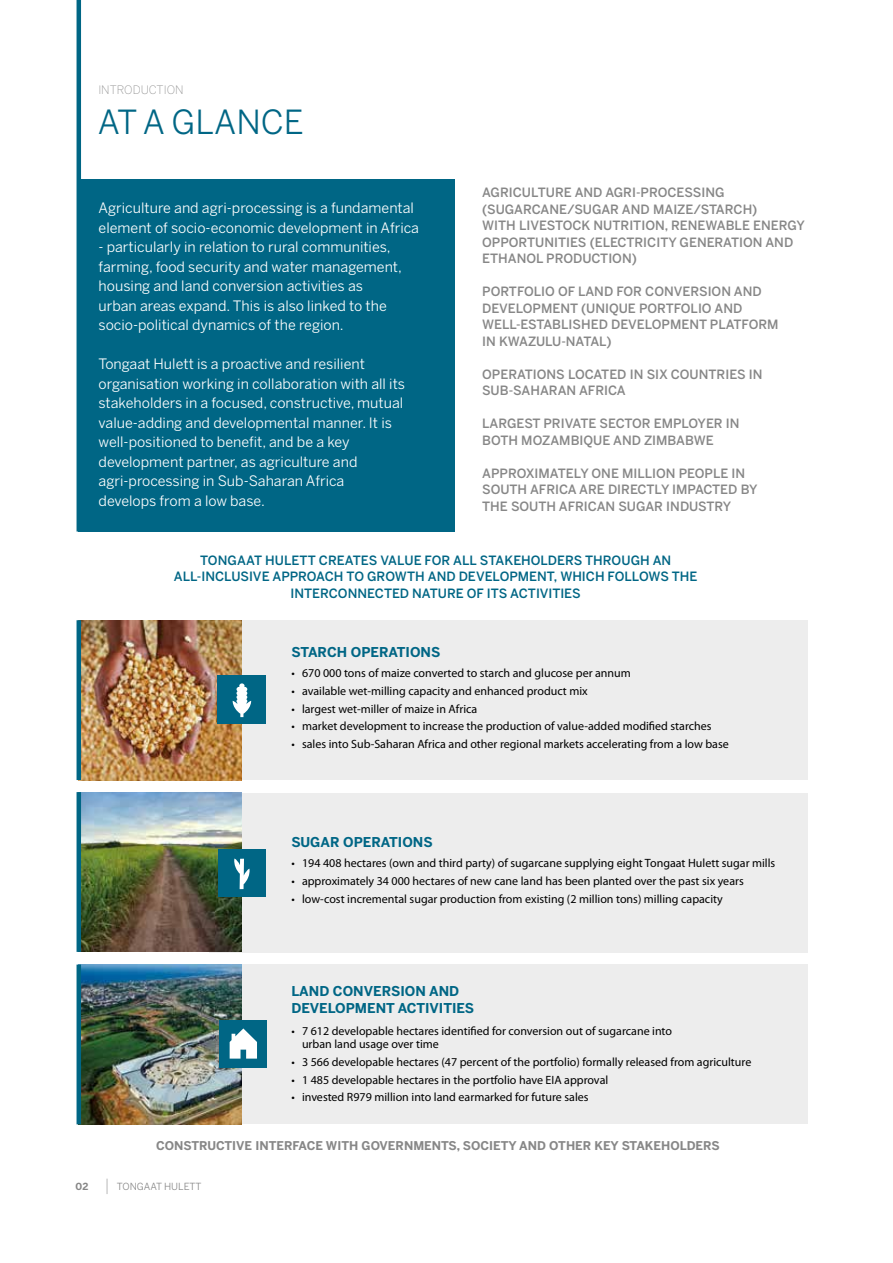
<style>
.page{position:relative;width:893px;height:1263px;background:#fff}
.page>*{position:absolute;margin:0;border:0;box-sizing:border-box;transform-origin:0 0}
.t1{font:33px "Benton Sans";color:#006685}
.t2{font:14.25px/19.5px "Benton Sans";color:#fff}
.t3{font:700 13.5px/16.5px "Benton Sans";color:#006685}
.t4{font:500 12.75px/16.5px "Benton Sans";color:#878787}
.t5{font:500 12.75px/16.5px "Benton Sans";color:#006685;text-align:center}
.t6{font:12px/13.5px "Myriad Pro";color:#000}
.t7{font:700 12px "Benton Sans";color:#878787}
.t8{font:200 11.55px "Benton Sans";color:#878787}
.t9{font:9.75px "Benton Sans";color:#878787}
.t10{font:700 9.75px "Benton Sans";color:#878787}
</style>
<div class="page">
<svg style="left:106px;top:1179px;width:2px;height:15px"></svg>
<div style="left:210px;top:620px;width:598px;height:160px;background:#ededed"></div>
<div style="left:210px;top:792px;width:598px;height:160px;background:#ededed"></div>
<div style="left:210px;top:964px;width:598px;height:160px;background:#ededed"></div>
<img style="left:81px;top:964px;width:160px;height:160px">
<img style="left:81px;top:620px;width:160px;height:160px">
<img style="left:81px;top:792px;width:160px;height:160px">
<div style="left:79px;top:180px;width:376px;height:351px;background:#006685"></div>
<hr style="left:77px;top:0;width:4px;height:531px;background:#006685">
<hr style="left:77px;top:620px;width:4px;height:160px;background:#006685">
<hr style="left:77px;top:792px;width:4px;height:160px;background:#006685">
<hr style="left:77px;top:964px;width:4px;height:160px;background:#006685">
<div style="left:219px;top:1020px;width:48px;height:48px;background:#006685"></div>
<svg style="left:230px;top:1028px;width:27px;height:30px"></svg>
<div style="left:218px;top:676px;width:48px;height:48px;background:#006685"></div>
<svg style="left:232px;top:683px;width:19px;height:34px"></svg>
<div style="left:218px;top:849px;width:48px;height:47px;background:#006685"></div>
<svg style="left:234px;top:858px;width:16px;height:31px"></svg>
<p class="t8" style="left:98px;top:83px;width:87px">INTRODUCTION</p>
<h1 class="t1" style="left:98px;top:103px;width:207px">AT A GLANCE</h1>
<p class="t2" style="left:99px;top:198px;width:322px">Agriculture and agri-processing is a fundamental element of socio-economic development in Africa</p>
<p class="t2" style="left:99px;top:237px;width:305px">- particularly in relation to rural communities, farming, food security and water management, housing and land conversion activities as urban areas expand. This is also linked to the socio-political dynamics of the region.</p>
<p class="t2" style="left:99px;top:354px;width:308px">Tongaat Hulett is a proactive and resilient organisation working in collaboration with all its stakeholders in a focused, constructive, mutual value-adding and developmental manner. It is well-positioned to benefit, and be a key development partner, as agriculture and agri-processing in Sub-Saharan Africa develops from a low base.</p>
<p class="t4" style="left:482px;top:184px;width:324px">AGRICULTURE AND AGRI-PROCESSING (SUGARCANE/SUGAR AND MAIZE/STARCH)<br>WITH LIVESTOCK NUTRITION, RENEWABLE ENERGY OPPORTUNITIES (ELECTRICITY GENERATION AND ETHANOL PRODUCTION)</p>
<p class="t4" style="left:482px;top:283px;width:298px">PORTFOLIO OF LAND FOR CONVERSION AND DEVELOPMENT (UNIQUE PORTFOLIO AND WELL-ESTABLISHED DEVELOPMENT PLATFORM IN KWAZULU-NATAL)</p>
<p class="t4" style="left:482px;top:366px;width:282px">OPERATIONS LOCATED IN SIX COUNTRIES IN<br>SUB-SAHARAN AFRICA</p>
<p class="t4" style="left:482px;top:415px;width:259px">LARGEST PRIVATE SECTOR EMPLOYER IN<br>BOTH MOZAMBIQUE AND ZIMBABWE</p>
<p class="t4" style="left:482px;top:465px;width:277px">APPROXIMATELY ONE MILLION PEOPLE IN<br>SOUTH AFRICA ARE DIRECTLY IMPACTED BY<br>THE SOUTH AFRICAN SUGAR INDUSTRY</p>
<p class="t5" style="left:174px;top:552px;width:525px">TONGAAT HULETT CREATES VALUE FOR ALL STAKEHOLDERS THROUGH AN<br>ALL-INCLUSIVE APPROACH TO GROWTH AND DEVELOPMENT, WHICH FOLLOWS THE<br>INTERCONNECTED NATURE OF ITS ACTIVITIES</p>
<p class="t3" style="left:291px;top:644px;width:150px">STARCH OPERATIONS</p>
<p class="t6" style="left:291px;top:667px;width:341px">• 670 000 tons of maize converted to starch and glucose per annum</p>
<p class="t6" style="left:291px;top:684px;width:298px">• available wet-milling capacity and enhanced product mix</p>
<p class="t6" style="left:291px;top:702px;width:187px">• largest wet-miller of maize in Africa</p>
<p class="t6" style="left:291px;top:720px;width:422px">• market development to increase the production of value-added modified starches</p>
<p class="t6" style="left:291px;top:738px;width:439px">• sales into Sub-Saharan Africa and other regional markets accelerating from a low base</p>
<p class="t3" style="left:291px;top:834px;width:143px">SUGAR OPERATIONS</p>
<p class="t6" style="left:291px;top:857px;width:485px">• 194 408 hectares (own and third party) of sugarcane supplying eight Tongaat Hulett sugar mills</p>
<p class="t6" style="left:291px;top:875px;width:454px">• approximately 34 000 hectares of new cane land has been planted over the past six years</p>
<p class="t6" style="left:291px;top:892px;width:433px">• low-cost incremental sugar production from existing (2 million tons) milling capacity</p>
<p class="t3" style="left:291px;top:983px;width:184px">LAND CONVERSION AND<br>DEVELOPMENT ACTIVITIES</p>
<p class="t6" style="left:302px;top:1024px;width:372px;text-indent:-10px">• 7 612 developable hectares identified for conversion out of sugarcane into urban land usage over time</p>
<p class="t6" style="left:291px;top:1055px;width:461px">• 3 566 developable hectares (47 percent of the portfolio) formally released from agriculture</p>
<p class="t6" style="left:291px;top:1073px;width:318px">• 1 485 developable hectares in the portfolio have EIA approval</p>
<p class="t6" style="left:291px;top:1091px;width:299px">• invested R979 million into land earmarked for future sales</p>
<p class="t7" style="left:156px;top:1139px;width:565px">CONSTRUCTIVE INTERFACE WITH GOVERNMENTS, SOCIETY AND OTHER KEY STAKEHOLDERS</p>
<p class="t10" style="left:75px;top:1180px;width:15px">02</p>
<p class="t9" style="left:117px;top:1180px;width:86px">TONGAAT HULETT</p>
</div>
